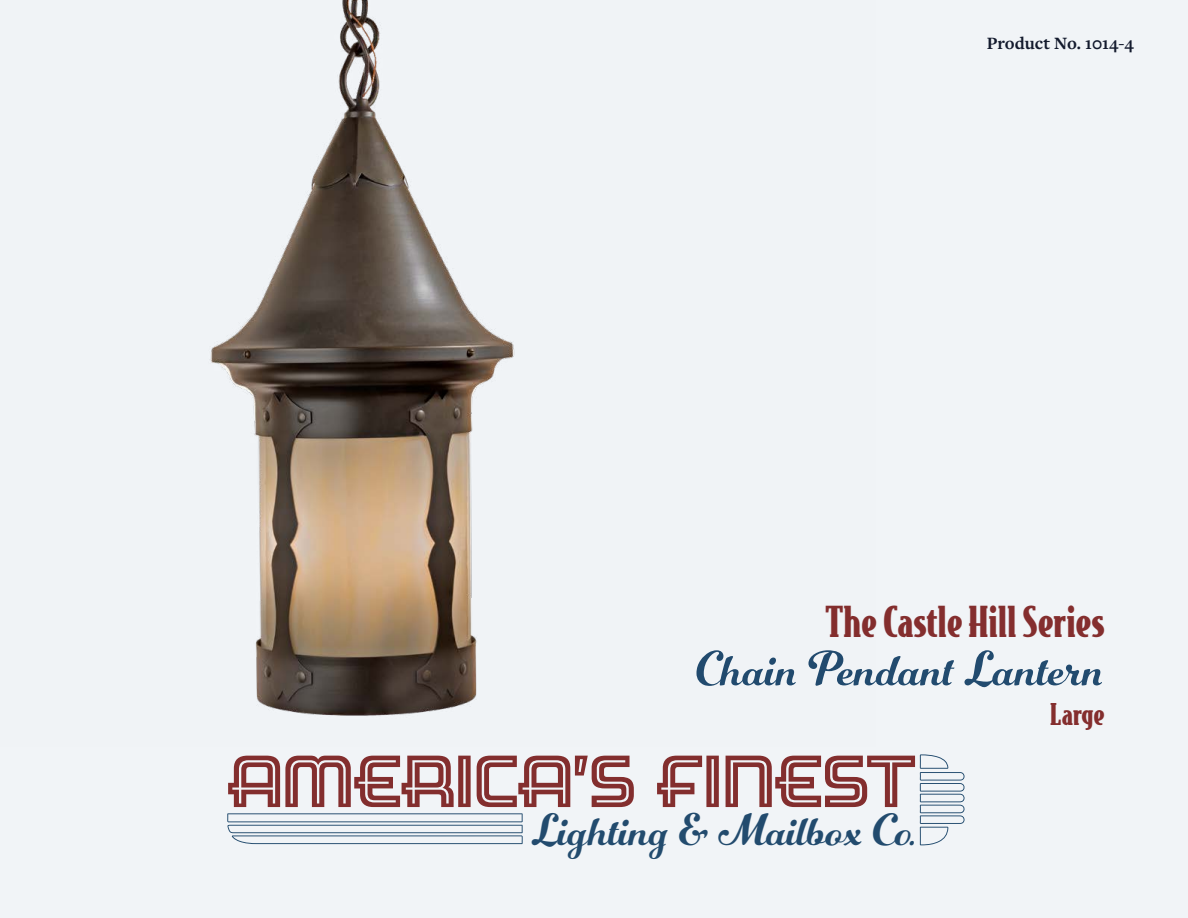
<style>
.page{position:relative;width:1188px;height:918px;background:#f1f4f7}
.page>*{position:absolute;margin:0;border:0;box-sizing:border-box;transform-origin:0 0}
.t1{font:70.8px "Hotel";letter-spacing:-.005em;color:#832e2e}
.t2{font:51px "Number Five Smooth";color:#224b6f}
.t3{font:46.95px "Number Five Smooth";color:#224b6e}
.t4{font:900 40.5px "Bodega Serif";color:#842e2e}
.t5{font:900 28.5px "Bodega Serif";color:#842e2e}
.t6{font:700 18px "Freight Text Pro";color:#131a2d}
</style>
<div class="page">
<svg style="left:227px;top:813px;width:296px;height:31px"></svg>
<svg style="left:920px;top:754px;width:45px;height:91px"></svg>
<img style="left:210px;top:0;width:305px;height:716px">
<p class="t6" style="left:987px;top:31px;width:149px">Product No. 1014-4</p>
<p class="t4" style="left:826px;top:595px;width:280px">The Castle Hill Series</p>
<p class="t2" style="left:696px;top:638px;width:410px">Chain Pendant Lantern</p>
<h1 class="t1" style="left:227px;top:744px;width:691px">AMERICA’S FINEST</h1>
<p class="t3" style="left:532px;top:801px;width:386px">Lighting &amp; Mailbox Co.</p>
<p class="t5" style="left:1050px;top:695px;width:56px">Large</p>
</div>
